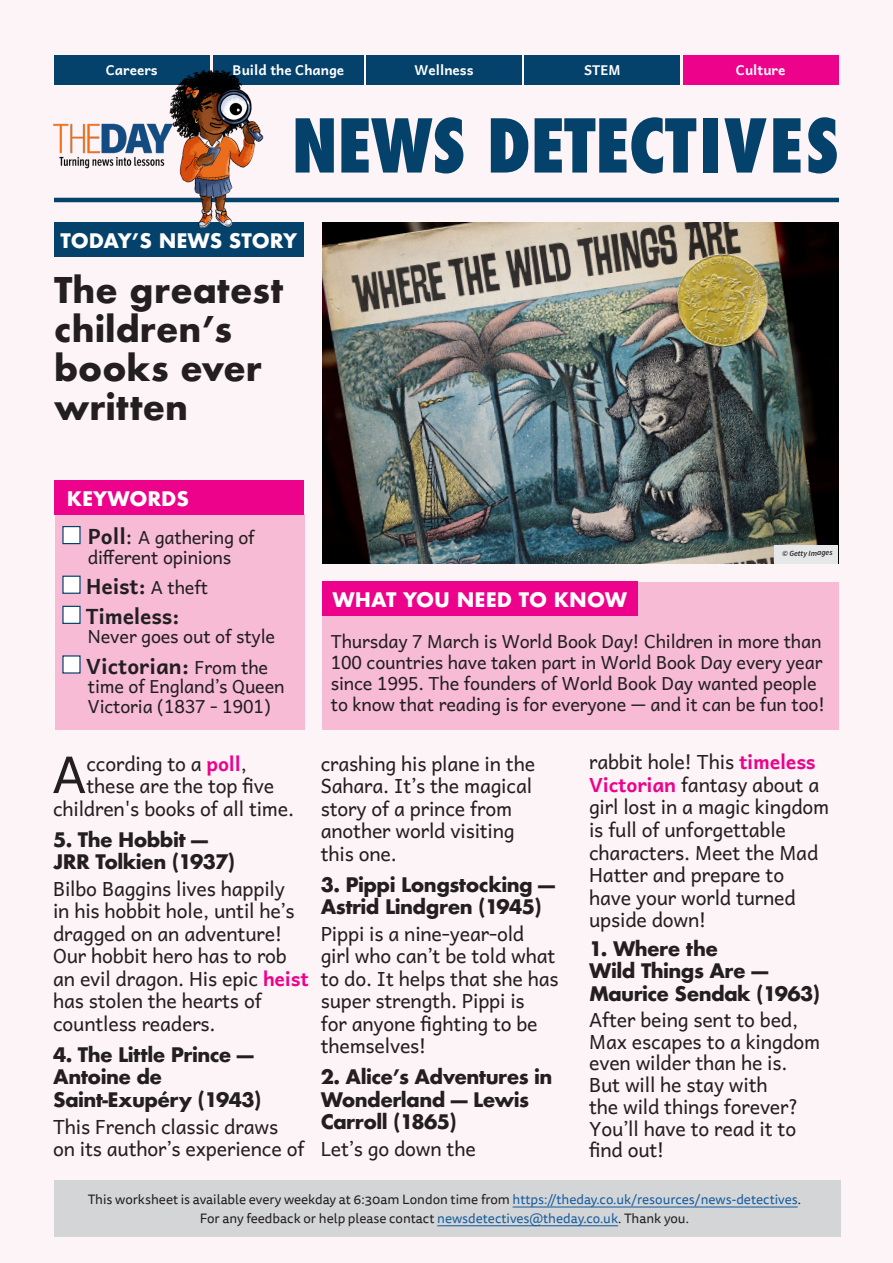
<style>
.page{position:relative;width:893px;height:1263px;background:#fdf4f8}
.page>*{position:absolute;margin:0;border:0;box-sizing:border-box;transform-origin:0 0}
.t1{font:800 condensed 72px "Futura";color:#05426b}
.t2{font:51px "Andika";color:#231f20}
.article_headline{font:700 34.5px/39px "Futura";color:#231f20}
.t3{font:700 21px "Andika";letter-spacing:-.01em;color:#231f20}
.t4{font:19.5px/22.5px "Andika";letter-spacing:-.01em;color:#231f20}
.t5{font:700 19.5px/22.5px "Futura";letter-spacing:-.03em;color:#231f20}
.t6{font:700 19.5px "Futura";color:#fff}
.t7{font:18px/21px "Andika";letter-spacing:-.01em;color:#231f20}
.t8{font:13.5px "Tisa Sans Pro";color:#231f20}
.t9{font:700 13.5px "Andika";color:#fff}
.t10{font:italic 7.8px "Source Sans Variable";color:#231f20}
.s1{font-weight:700;font-size:21px}
.s2{font-size:21px}
.s3{font-weight:400;font-size:18px}
.s4{font-weight:700;color:#ed028c}
.s5{color:#175d9e}
</style>
<div class="page">
<div style="left:683px;top:55px;width:155px;height:30px;background:#ed028c"></div>
<div style="left:525px;top:55px;width:155px;height:30px;background:#05426b"></div>
<div style="left:366px;top:55px;width:156px;height:30px;background:#05426b"></div>
<div style="left:54px;top:55px;width:155px;height:30px;background:#05426b"></div>
<div style="left:213px;top:55px;width:151px;height:30px;background:#05426b"></div>
<hr style="left:54px;top:198px;width:785px;height:4px;background:#05426b">
<div style="left:54px;top:223px;width:250px;height:34px;background:#05426b"></div>
<div style="left:54px;top:1180px;width:786px;height:56px;background:#d4d5d7"></div>
<hr style="left:513px;top:1206px;width:285px;height:1px;background:#175d9e">
<hr style="left:437px;top:1225px;width:181px;height:1px;background:#175d9e">
<img style="left:166px;top:66px;width:99px;height:163px">
<img style="left:323px;top:223px;width:515px;height:340px">
<div style="left:322px;top:582px;width:516px;height:148px;background:#f7bbd6"></div>
<div style="left:55px;top:514px;width:249px;height:216px;background:#f7bbd6"></div>
<div style="left:62px;top:526px;width:19px;height:18px;background:#fff;border:1px solid #05426b"></div>
<div style="left:62px;top:576px;width:19px;height:18px;background:#fff;border:1px solid #05426b"></div>
<div style="left:62px;top:606px;width:19px;height:18px;background:#fff;border:1px solid #05426b"></div>
<svg style="left:62px;top:655px;width:19px;height:19px"></svg>
<div style="left:54px;top:480px;width:250px;height:34px;background:#ed028c"></div>
<div style="left:322px;top:582px;width:315px;height:34px;background:#ed028c"></div>
<img style="left:53px;top:120px;width:128px;height:50px">
<div style="left:774px;top:545px;width:64px;height:18px;background:#e6e7e9"></div>
<p class="t9" style="left:106px;top:62px;width:53px">Careers</p>
<p class="t9" style="left:233px;top:62px;width:113px">Build the Change</p>
<p class="t9" style="left:415px;top:62px;width:60px">Wellness</p>
<p class="t9" style="left:584px;top:62px;width:38px">STEM</p>
<p class="t9" style="left:736px;top:62px;width:51px">Culture</p>
<p class="t1" style="left:292px;top:97px;width:548px">NEWS DETECTIVES</p>
<p class="t6" style="left:61px;top:227px;width:238px">TODAY’S NEWS STORY</p>
<p class="article_headline" style="left:54px;top:270px;width:231px">The greatest children’s books ever written</p>
<p class="t6" style="left:67px;top:484px;width:124px">KEYWORDS</p>
<p class="t7" style="left:88px;top:528px;width:168px;line-height:19.5px"><span class="s1">Poll</span><span class="s2">:</span> A gathering of different opinions</p>
<p class="t3" style="left:86px;top:574px;width:123px">Heist: <span class="s3">A theft</span></p>
<p class="t3" style="left:86px;top:604px;width:95px">Timeless:</p>
<p class="t7" style="left:88px;top:627px;width:189px">Never goes out of style</p>
<p class="t3" style="left:86px;top:654px;width:184px">Victorian: <span class="s3">From the</span></p>
<p class="t7" style="left:88px;top:677px;width:198px;line-height:19.5px">time of England’s Queen<br>Victoria (1837 - 1901)</p>
<p class="t6" style="left:333px;top:585px;width:296px">WHAT YOU NEED TO KNOW</p>
<p class="t10" style="left:782px;top:549px;width:52px;rotate:-1deg">© Getty Images</p>
<p class="t7" style="left:331px;top:631px;width:496px">Thursday 7 March is World Book Day! Children in more than 100 countries have taken part in World Book Day every year since 1995. The founders of World Book Day wanted people to know that reading is for everyone — and it can be fun too!</p>
<p class="t2" style="left:52px;top:746px;width:36px">A</p>
<p class="t4" style="left:86px;top:752px;width:162px">ccording to a <span class="s4">poll</span>,</p>
<p class="t4" style="left:86px;top:775px;width:189px">these are the top five</p>
<p class="t4" style="left:53px;top:797px;width:243px">children's books of all time.</p>
<p class="t5" style="left:53px;top:828px;width:184px">5. The Hobbit —<br>JRR Tolkien (1937)</p>
<p class="t4" style="left:53px;top:878px;width:257px">Bilbo Baggins lives happily<br>in his hobbit hole, until he’s dragged on an adventure!<br>Our hobbit hero has to rob an evil dragon. His epic <span class="s4">heist </span>has stolen the hearts of countless readers.</p>
<p class="t5" style="left:53px;top:1043px;width:210px">4. The Little Prince —<br>Antoine de<br>Saint-Exupéry (1943)</p>
<p class="t4" style="left:53px;top:1115px;width:253px">This French classic draws on its author’s experience of</p>
<p class="t4" style="left:321px;top:752px;width:216px">crashing his plane in the<br>Sahara. It’s the magical story of a prince from another world visiting this one.</p>
<p class="t5" style="left:321px;top:873px;width:236px">3. Pippi Longstocking —<br>Astrid Lindgren (1945)</p>
<p class="t4" style="left:321px;top:923px;width:240px">Pippi is a nine-year-old<br>girl who can’t be told what to do. It helps that she has super strength. Pippi is<br>for anyone fighting to be themselves!</p>
<p class="t5" style="left:321px;top:1066px;width:233px">2. Alice’s Adventures in<br>Wonderland — Lewis<br>Carroll (1865)</p>
<p class="t4" style="left:321px;top:1138px;width:157px">Let’s go down the</p>
<p class="t4" style="left:589px;top:751px;width:242px">rabbit hole! This <span class="s4">timeless<br>Victorian</span> fantasy about a girl lost in a magic kingdom is full of unforgettable characters. Meet the Mad<br>Hatter and prepare to have your world turned upside down!</p>
<p class="t5" style="left:589px;top:937px;width:233px">1. Where the<br>Wild Things Are —<br>Maurice Sendak (1963)</p>
<p class="t4" style="left:589px;top:1009px;width:233px;line-height:21.8px">After being sent to bed,<br>Max escapes to a kingdom even wilder than he is.<br>But will he stay with<br>the wild things forever?<br>You’ll have to read it to find out!</p>
<p class="t8" style="left:88px;top:1190px;width:715px">This worksheet is available every weekday at 6:30am London time from <span class="s5">https://theday.co.uk/resources/news-detectives</span>.</p>
<p class="t8" style="left:200px;top:1209px;width:491px">For any feedback or help please contact <span class="s5">newsdetectives@theday.co.uk</span>. Thank you.</p>
</div>
